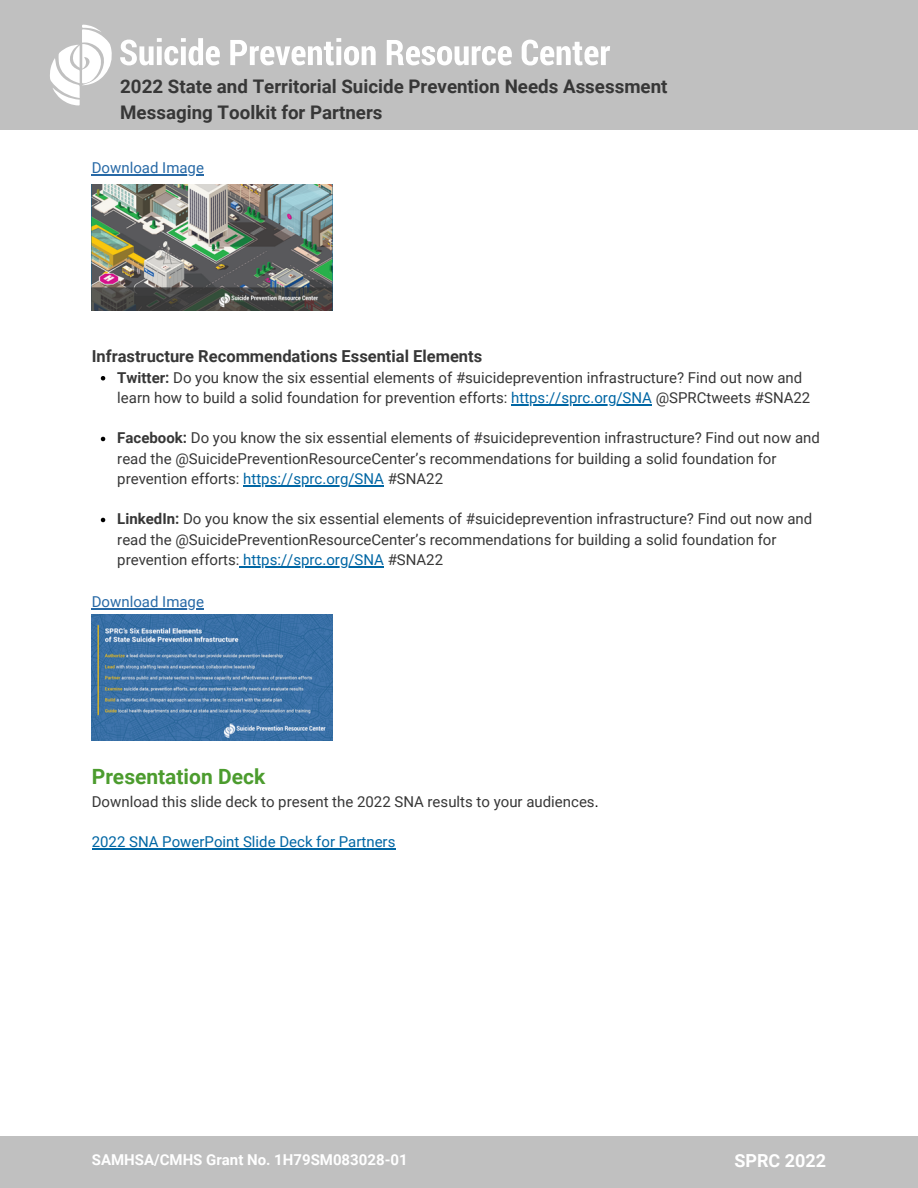
<style>
.page{position:relative;width:918px;height:1188px;background:#fff}
.page>*{position:absolute;margin:0;border:0;box-sizing:border-box;transform-origin:0 0}
.t1{font:700 21px "Roboto";color:#4c9c2e}
.t2{font:700 18.75px/25.8px "Roboto";color:#373737}
.t3{font:700 18px "Roboto";color:#fff}
.t4{font:700 16.5px "Roboto";color:#373737}
.t5{font:15px/20.2px "Roboto";color:#373737}
.t6{font:15px "Roboto";color:#0066a4}
.t7{font:700 15px "Roboto";color:#fff}
.t8{font:15px "Roboto";color:#2769a6}
.s1{font-weight:700}
.s2{color:#0066a4}
.s3{color:#000}
</style>
<div class="page">
<div style="left:0;top:0;width:918px;height:129px;background:#c0c0c0"></div>
<div style="left:0;top:1137px;width:918px;height:51px;background:#c0c0c0"></div>
<svg style="left:50px;top:25px;width:62px;height:81px"></svg>
<svg style="left:120px;top:38px;width:100px;height:28px"></svg>
<svg style="left:230px;top:38px;width:146px;height:28px"></svg>
<svg style="left:387px;top:40px;width:125px;height:25px"></svg>
<svg style="left:522px;top:40px;width:88px;height:26px"></svg>
<img style="left:92px;top:185px;width:241px;height:126px">
<img style="left:92px;top:615px;width:241px;height:126px">
<hr style="left:92px;top:175px;width:112px;height:1px;background:#2769a6">
<svg style="left:101px;top:376px;width:4px;height:4px"></svg>
<hr style="left:511px;top:404px;width:141px;height:1px;background:#0066a4">
<svg style="left:101px;top:437px;width:4px;height:4px"></svg>
<hr style="left:243px;top:485px;width:141px;height:1px;background:#0066a4">
<svg style="left:101px;top:518px;width:4px;height:4px"></svg>
<hr style="left:240px;top:566px;width:144px;height:1px;background:#0066a4">
<hr style="left:92px;top:608px;width:112px;height:1px;background:#2769a6">
<hr style="left:92px;top:848px;width:303px;height:1px;background:#0066a4">
<p class="t2" style="left:120px;top:73px;width:549px">2022 State and Territorial Suicide Prevention Needs Assessment<br>Messaging Toolkit for Partners</p>
<p class="t8" style="left:92px;top:160px;width:114px">Download Image</p>
<p class="t4" style="left:92px;top:347px;width:392px">Infrastructure Recommendations Essential Elements</p>
<p class="t5" style="left:117px;top:367px;width:695px"><span class="s1">Twitter:</span> Do you know the six essential elements of #suicideprevention infrastructure? Find out now and learn how to build a solid foundation for prevention efforts: <span class="s2">https://sprc.org/SNA</span> @SPRCtweets #SNA22</p>
<p class="t5" style="left:117px;top:428px;width:704px"><span class="s1">Facebook:</span> Do you know the six essential elements of #suicideprevention infrastructure? Find out now and read the @SuicidePreventionResourceCenter’s recommendations for building a solid foundation for prevention efforts: <span class="s2">https://sprc.org/SNA</span> #SNA22</p>
<p class="t5" style="left:117px;top:509px;width:696px"><span class="s1">LinkedIn:</span> Do you know the six essential elements of #suicideprevention infrastructure? Find out now and read the @SuicidePreventionResourceCenter’s recommendations for building a solid foundation for prevention efforts: <span class="s2">https://sprc.org/SNA</span> #SNA22</p>
<p class="t8" style="left:92px;top:593px;width:114px">Download Image</p>
<h1 class="t1" style="left:92px;top:765px;width:175px">Presentation Deck</h1>
<p class="t5" style="left:92px;top:791px;width:508px">Download this slide deck to present the 2022 SNA results to your audiences<span class="s3">.</span></p>
<p class="t6" style="left:92px;top:833px;width:305px">2022 SNA PowerPoint Slide Deck for Partners</p>
<p class="t7" style="left:92px;top:1151px;width:317px">SAMHSA/CMHS Grant No. 1H79SM083028-01</p>
<p class="t3" style="left:734px;top:1150px;width:93px">SPRC 2022</p>
</div>
